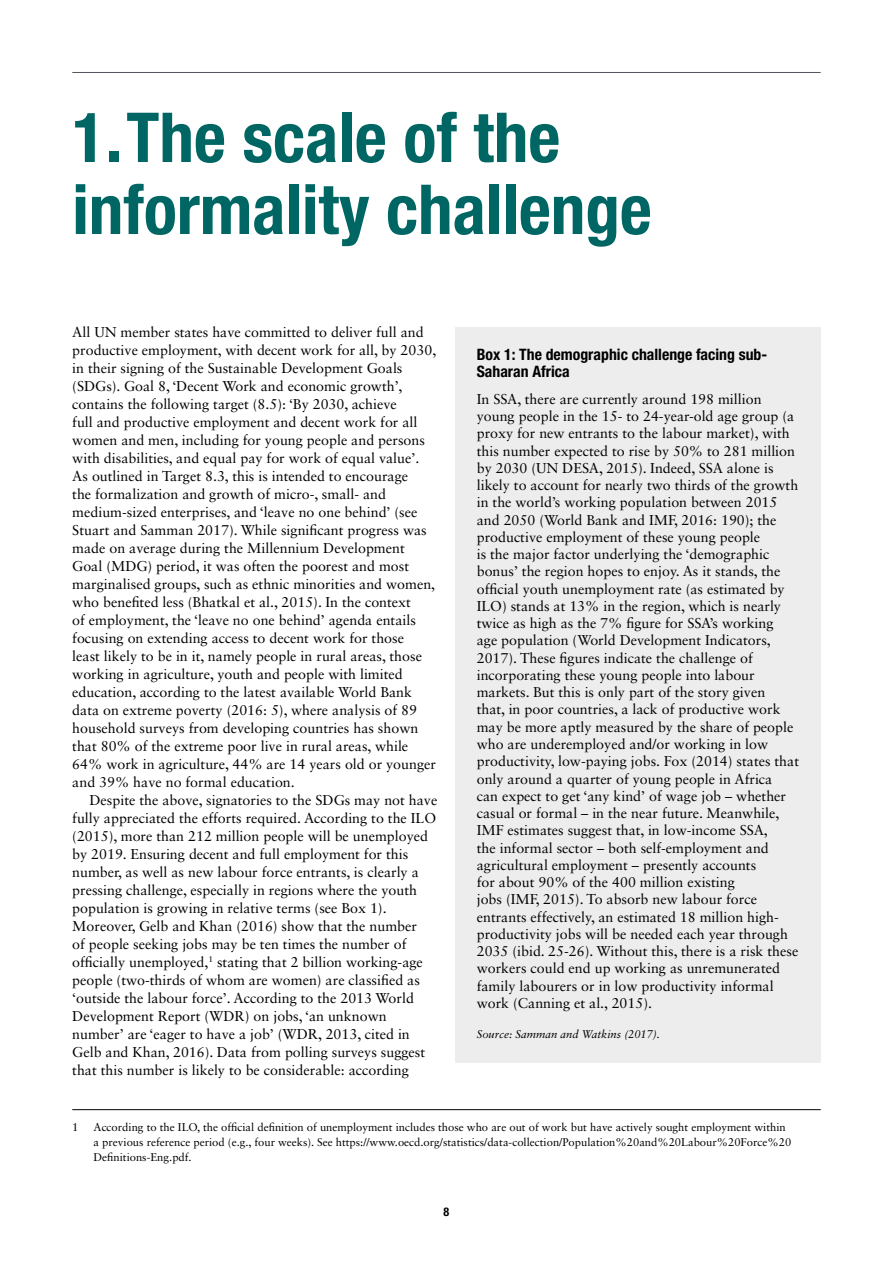
<style>
.page{position:relative;width:893px;height:1263px;background:#fff}
.page>*{position:absolute;margin:0;border:0;box-sizing:border-box;transform-origin:0 0}
.t1{font:700 condensed 69px/72px "Helvetica Neue LT Std";color:#006664}
.t2{font:700 condensed 15.75px/17.2px "Helvetica Neue LT Std";color:#000}
.t3{font:14.25px/18px "Sabon LT Std";color:#000}
.t4{font:700 condensed 12px "Helvetica Neue LT Std";color:#000}
.t5{font:11.25px/15px "Sabon LT Std";color:#000}
.t6{font:italic 11.25px "Sabon LT Std";color:#000}
</style>
<div class="page">
<hr style="left:72px;top:72px;width:749px;height:1px;background:#53555e">
<hr style="left:72px;top:1109px;width:749px;height:1px;background:#000">
<div style="left:455px;top:327px;width:366px;height:736px;background:#ededed"></div>
<h1 class="t1" style="left:72px;top:101px;width:581px">1.The scale of the informality challenge</h1>
<p class="t3" style="left:72px;top:323px;width:365px">All UN member states have committed to deliver full and productive employment, with decent work for all, by 2030, in their signing of the Sustainable Development Goals (SDGs). Goal 8, ‘Decent Work and economic growth’, contains the following target (8.5): ‘By 2030, achieve<br>full and productive employment and decent work for all women and men, including for young people and persons with disabilities, and equal pay for work of equal value’.<br>As outlined in Target 8.3, this is intended to encourage<br>the formalization and growth of micro-, small- and medium-sized enterprises, and ‘leave no one behind’ (see Stuart and Samman 2017). While significant progress was made on average during the Millennium Development Goal (MDG) period, it was often the poorest and most marginalised groups, such as ethnic minorities and women, who benefited less (Bhatkal et al., 2015). In the context<br>of employment, the ‘leave no one behind’ agenda entails focusing on extending access to decent work for those<br>least likely to be in it, namely people in rural areas, those working in agriculture, youth and people with limited education, according to the latest available World Bank data on extreme poverty (2016: 5), where analysis of 89 household surveys from developing countries has shown that 80% of the extreme poor live in rural areas, while 64% work in agriculture, 44% are 14 years old or younger and 39% have no formal education.</p>
<p class="t3" style="left:72px;top:791px;width:367px;text-indent:17px">Despite the above, signatories to the SDGs may not have fully appreciated the efforts required. According to the ILO (2015), more than 212 million people will be unemployed by 2019. Ensuring decent and full employment for this number, as well as new labour force entrants, is clearly a pressing challenge, especially in regions where the youth population is growing in relative terms (see Box 1).<br>Moreover, Gelb and Khan (2016) show that the number<br>of people seeking jobs may be ten times the number of officially unemployed,<sup>1</sup> stating that 2 billion working-age people (two-thirds of whom are women) are classified as ‘outside the labour force’. According to the 2013 World Development Report (WDR) on jobs, ‘an unknown number’ are ‘eager to have a job’ (WDR, 2013, cited in Gelb and Khan, 2016). Data from polling surveys suggest that this number is likely to be considerable: according</p>
<p class="t2" style="left:477px;top:345px;width:292px">Box 1: The demographic challenge facing sub-<br>Saharan Africa</p>
<p class="t3" style="left:477px;top:390px;width:324px;line-height:17.2px">In SSA, there are currently around 198 million young people in the 15- to 24-year-old age group (a proxy for new entrants to the labour market), with this number expected to rise by 50% to 281 million by 2030 (UN DESA, 2015). Indeed, SSA alone is likely to account for nearly two thirds of the growth in the world’s working population between 2015 and 2050 (World Bank and IMF, 2016: 190); the productive employment of these young people<br>is the major factor underlying the ‘demographic bonus’ the region hopes to enjoy. As it stands, the official youth unemployment rate (as estimated by ILO) stands at 13% in the region, which is nearly twice as high as the 7% figure for SSA’s working<br>age population (World Development Indicators, 2017). These figures indicate the challenge of incorporating these young people into labour markets. But this is only part of the story given<br>that, in poor countries, a lack of productive work may be more aptly measured by the share of people who are underemployed and/or working in low productivity, low-paying jobs. Fox (2014) states that only around a quarter of young people in Africa<br>can expect to get ‘any kind’ of wage job – whether casual or formal – in the near future. Meanwhile, IMF estimates suggest that, in low-income SSA,<br>the informal sector – both self-employment and agricultural employment – presently accounts<br>for about 90% of the 400 million existing<br>jobs (IMF, 2015). To absorb new labour force entrants effectively, an estimated 18 million high&shy;productivity jobs will be needed each year through 2035 (ibid. 25-26). Without this, there is a risk these workers could end up working as unremunerated family labourers or in low productivity informal work (Canning et al., 2015).</p>
<p class="t6" style="left:477px;top:1027px;width:185px">Source: Samman and Watkins (2017).</p>
<p class="t5" style="left:72px;top:1119px;width:8px">1</p>
<p class="t5" style="left:94px;top:1119px;width:699px">According to the ILO, the official definition of unemployment includes those who are out of work but have actively sought employment within a previous reference period (e.g., four weeks). See https://www.oecd.org/statistics/data-collection/Population%20and%20Labour%20Force%20<br>Definitions-Eng.pdf.</p>
<p class="t4" style="left:444px;top:1204px;width:7px">8</p>
</div>
